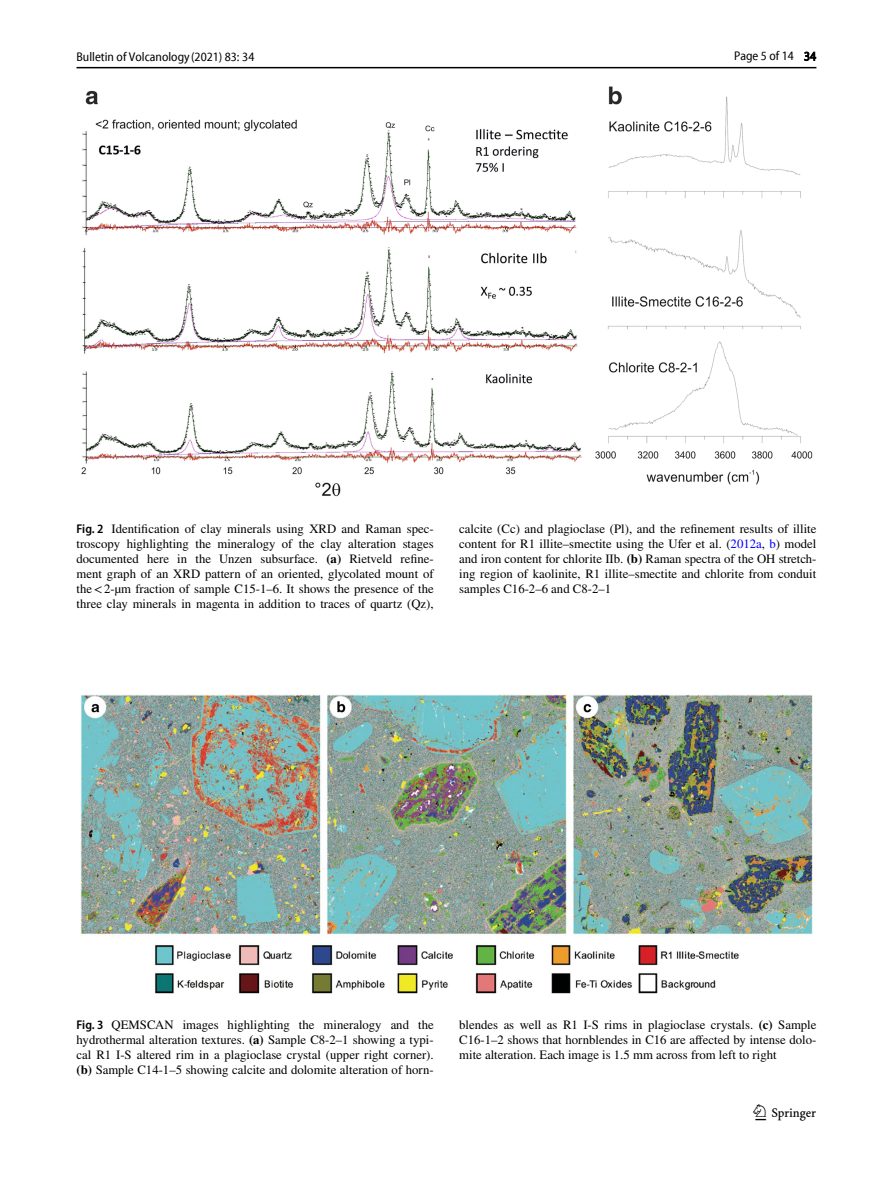
<style>
.page{position:relative;width:893px;height:1187px;background:#fff}
.page>*{position:absolute;margin:0;border:0;box-sizing:border-box;transform-origin:0 0}
.t1{font:22.5px "Springnew Regular 3";color:#000}
.t2{font:12.75px/15px "STIX";color:#000;text-align:justify}
.t3{font:semi-condensed 12.75px "Myriad Pro Unic";color:#000}
.t4{font:12.75px "Myriad Pro Unic Semi Condensed 2";color:#000}
.s1{font-family:"Myriad Pro";font-weight:600;font-stretch:semi-condensed}
.s2{font-weight:700}
.s3{color:#00f}
</style>
<div class="page">
<hr style="left:77px;top:67px;width:739px;height:1px;background:#000">
<img style="left:81px;top:87px;width:731px;height:410px">
<img style="left:81px;top:694px;width:731px;height:299px">
<p class="t3" style="left:77px;top:52px;width:179px">Bulletin of Volcanology(2021) 83: 34</p>
<p class="t4" style="left:734px;top:51px;width:83px">Page 5 of 14 34</p>
<p class="t2" style="left:77px;top:522px;width:359px"><span class="s1">Fig. 2</span> Identification of clay minerals using XRD and Raman spec&shy;troscopy highlighting the mineralogy of the clay alteration stages documented here in the Unzen subsurface. <span class="s2">(a)</span> Rietveld refine&shy;ment graph of an XRD pattern of an oriented, glycolated mount of the&lt;2-µm fraction of sample C15-1–6. It shows the presence of the three clay minerals in magenta in addition to traces of quartz (Qz),</p>
<p class="t2" style="left:459px;top:522px;width:359px">calcite (Cc) and plagioclase (Pl), and the refinement results of illite content for R1 illite–smectite using the Ufer et al. (<span class="s3">2012a</span>, <span class="s3">b</span>) model and iron content for chlorite IIb. <span class="s2">(b)</span> Raman spectra of the OH stretch&shy;ing region of kaolinite, R1 illite–smectite and chlorite from conduit samples C16-2–6 and C8-2–1</p>
<p class="t2" style="left:77px;top:1017px;width:359px"><span class="s1">Fig. 3</span> QEMSCAN images highlighting the mineralogy and the hydrothermal alteration textures. <span class="s2">(a)</span> Sample C8-2–1 showing a typi&shy;cal R1 I-S altered rim in a plagioclase crystal (upper right corner). <span class="s2">(b)</span> Sample C14-1–5 showing calcite and dolomite alteration of horn-</p>
<p class="t2" style="left:459px;top:1017px;width:359px">blendes as well as R1 I-S rims in plagioclase crystals. <span class="s2">(c)</span> Sample C16-1–2 shows that hornblendes in C16 are affected by intense dolo&shy;mite alteration. Each image is 1.5 mm across from left to right</p>
<h1 class="t1" style="left:755px;top:1104px;width:62px">1 3</h1>
</div>
